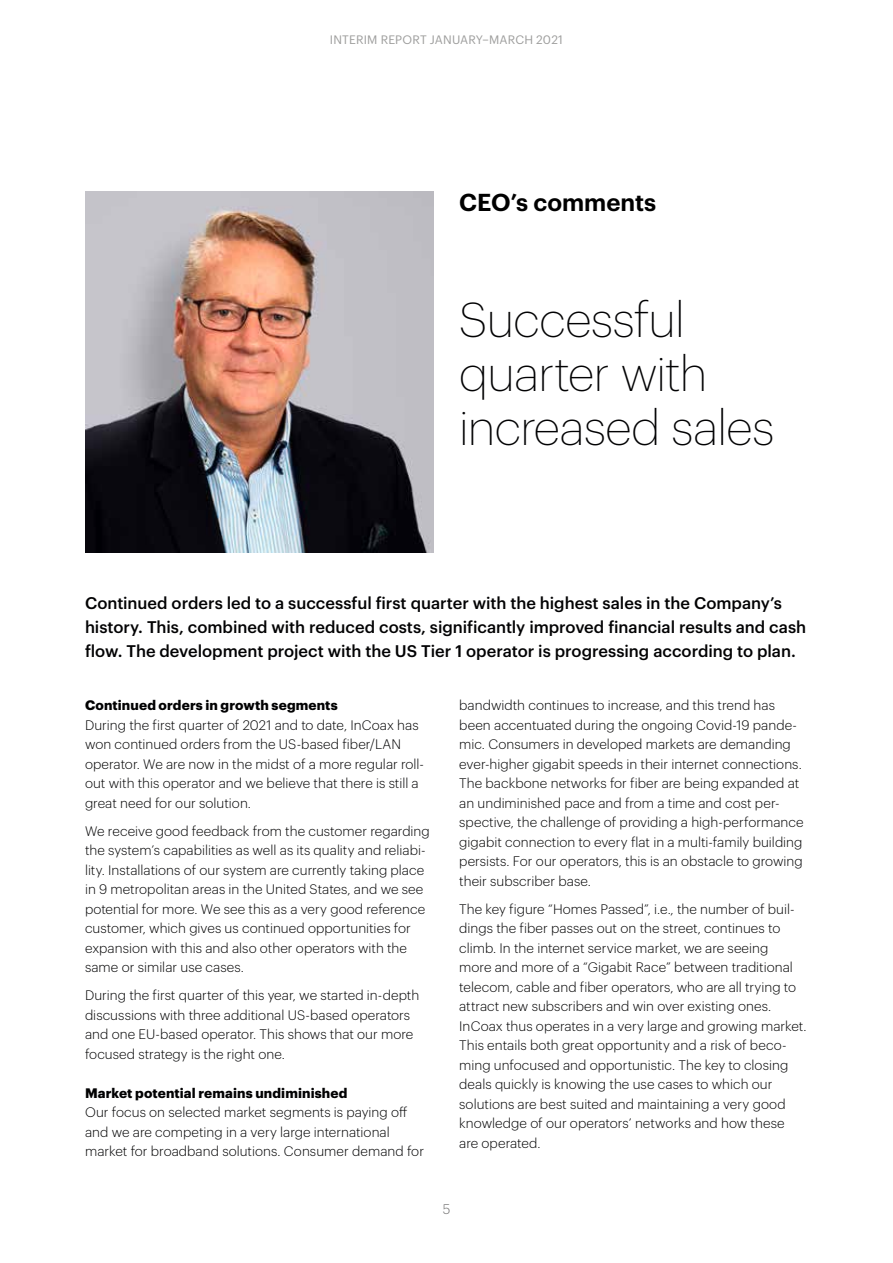
<style>
.page{position:relative;width:893px;height:1263px;background:#fff}
.page>*{position:absolute;margin:0;border:0;box-sizing:border-box;transform-origin:0 0}
.t1{font:200 48px/54px "Graphik";letter-spacing:-.01em;color:#020203}
.t2{font:600 24px "Graphik";color:#000}
.t3{font:500 16.5px/24px "Graphik";color:#020203}
.t4{font:300 13.5px/19.5px "Graphik";letter-spacing:.005em;color:#020203}
.t5{font:700 13.5px "Graphik";letter-spacing:.01em;color:#020203}
.t6{font:300 13.5px "Graphik";color:#706f6f}
.t7{font:12px "Graphik";letter-spacing:.01em;color:#9d9d9c}
</style>
<div class="page">
<img style="left:85px;top:191px;width:349px;height:362px">
<p class="t7" style="left:330px;top:30px;width:235px">INTERIM REPORT JANUARY–MARCH 2021</p>
<h2 class="t2" style="left:459px;top:184px;width:198px">CEO’s comments</h2>
<h1 class="t1" style="left:459px;top:289px;width:316px">Successful quarter with increased sales</h1>
<p class="t3" style="left:85px;top:589px;width:723px">Continued orders led to a successful first quarter with the highest sales in the Company’s history. This, combined with reduced costs, significantly improved financial results and cash flow. The development project with the US Tier 1 operator is progressing according to plan.</p>
<p class="t5" style="left:85px;top:695px;width:254px">Continued orders in growth segments</p>
<p class="t4" style="left:85px;top:714px;width:341px">During the first quarter of 2021 and to date, InCoax has won continued orders from the US-based fiber/LAN operator. We are now in the midst of a more regular roll&shy;out with this operator and we believe that there is still a great need for our solution.</p>
<p class="t4" style="left:85px;top:820px;width:346px">We receive good feedback from the customer regarding the system’s capabilities as well as its quality and reliabi&shy;lity. Installations of our system are currently taking place in 9 metropolitan areas in the United States, and we see potential for more. We see this as a very good reference customer, which gives us continued opportunities for expansion with this and also other operators with the same or similar use cases.</p>
<p class="t4" style="left:85px;top:984px;width:336px">During the first quarter of this year, we started in-depth discussions with three additional US-based operators and one EU-based operator. This shows that our more focused strategy is the right one.</p>
<p class="t5" style="left:85px;top:1082px;width:264px">Market potential remains undiminished</p>
<p class="t4" style="left:85px;top:1101px;width:340px">Our focus on selected market segments is paying off and we are competing in a very large international market for broadband solutions. Consumer demand for</p>
<p class="t4" style="left:459px;top:695px;width:346px">bandwidth continues to increase, and this trend has been accentuated during the ongoing Covid-19 pande&shy;mic. Consumers in developed markets are demanding ever-higher gigabit speeds in their internet connections.<br>The backbone networks for fiber are being expanded at an undiminished pace and from a time and cost per&shy;spective, the challenge of providing a high-performance gigabit connection to every flat in a multi-family building persists. For our operators, this is an obstacle to growing their subscriber base.</p>
<p class="t4" style="left:459px;top:898px;width:349px">The key figure “Homes Passed”, i.e., the number of buil&shy;dings the fiber passes out on the street, continues to climb. In the internet service market, we are seeing<br>more and more of a “Gigabit Race” between traditional telecom, cable and fiber operators, who are all trying to attract new subscribers and win over existing ones.<br>InCoax thus operates in a very large and growing market.<br>This entails both great opportunity and a risk of beco&shy;ming unfocused and opportunistic. The key to closing deals quickly is knowing the use cases to which our solutions are best suited and maintaining a very good knowledge of our operators’ networks and how these are operated.</p>
<p class="t6" style="left:443px;top:1200px;width:9px">5</p>
</div>
